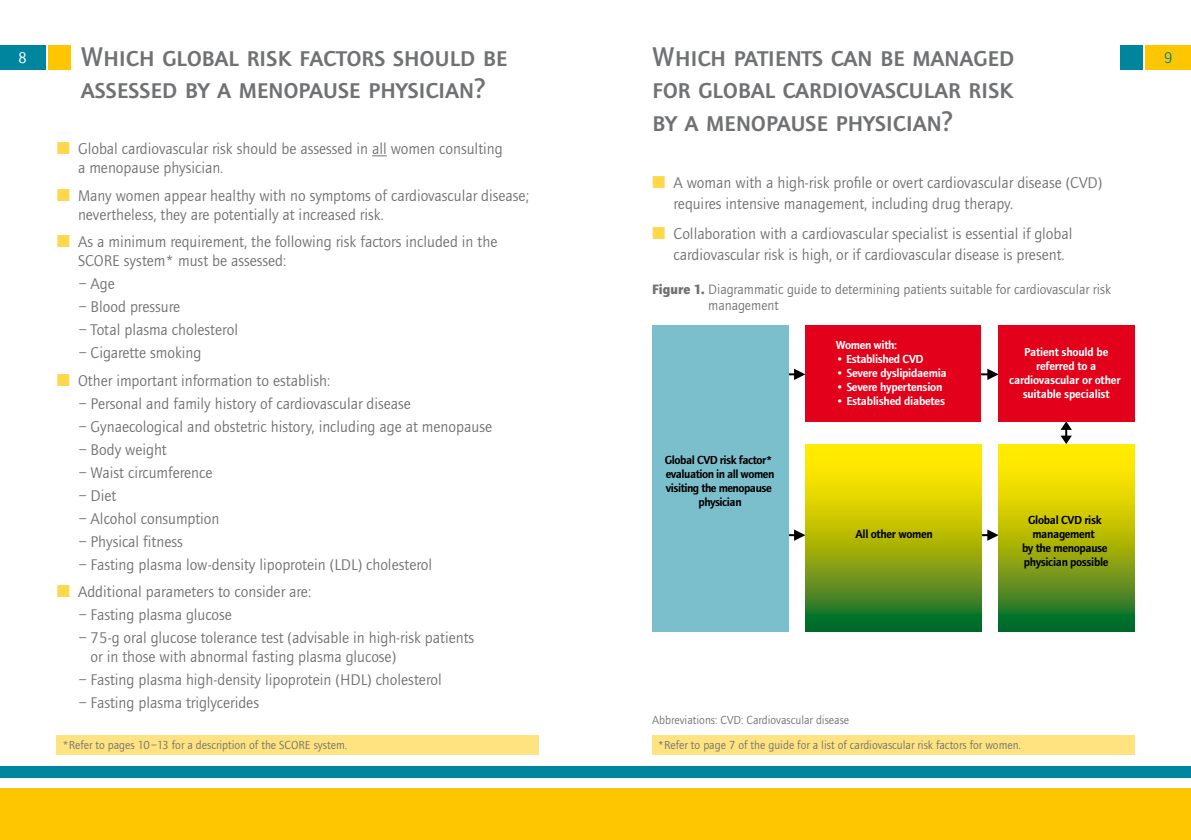
<style>
.page{position:relative;width:1191px;height:840px;background:#fff}
.page>*{position:absolute;margin:0;border:0;box-sizing:border-box;transform-origin:0 0}
.t1{font:500 28px/32px "Foundry Journal SC";color:#707173}
.t2{font:16px/19px "Foundry Journal";color:#707173}
.t3{font:16px "Foundry Journal";color:#fff}
.t4{font:16px "Foundry Journal";color:#00859f}
.t5{font:14px/16px "Foundry Journal";color:#707173}
.t6{font:12px "Foundry Journal";color:#707173}
.t7{font:600 12px/14px "Foundry Journal";letter-spacing:-.02em;color:#fff;text-align:center}
.t8{font:600 12px/14px "Foundry Journal";letter-spacing:-.04em;color:#000;text-align:center}
.s1{font-weight:700}
</style>
<div class="page">
<div style="left:1145px;top:45px;width:46px;height:25px;background:#fdc600"></div>
<div style="left:1120px;top:45px;width:22px;height:25px;background:#00859f"></div>
<div style="left:0;top:788px;width:1191px;height:51px;background:#fdc600"></div>
<div style="left:0;top:45px;width:45px;height:25px;background:#00859f"></div>
<div style="left:0;top:765px;width:1191px;height:12px;background:#00859f"></div>
<div style="left:48px;top:45px;width:23px;height:25px;background:#fdc600"></div>
<svg style="left:372px;top:155px;width:15px;height:1px"></svg>
<svg style="left:987px;top:368px;width:11px;height:12px"></svg>
<hr style="left:974px;top:373px;width:21px;height:2px;background:#000">
<svg style="left:1060px;top:421px;width:11px;height:23px"></svg>
<svg style="left:987px;top:529px;width:11px;height:11px"></svg>
<hr style="left:974px;top:534px;width:21px;height:2px;background:#000">
<div style="left:805px;top:325px;width:176px;height:96px;background:#e2001a"></div>
<div style="left:998px;top:325px;width:136px;height:96px;background:#e2001a"></div>
<svg style="left:805px;top:444px;width:176px;height:187px;background:#a0b30d"></svg>
<svg style="left:998px;top:444px;width:136px;height:187px;background:#a0b30d"></svg>
<svg style="left:794px;top:368px;width:11px;height:12px"></svg>
<hr style="left:781px;top:373px;width:21px;height:2px;background:#000">
<svg style="left:794px;top:529px;width:11px;height:11px"></svg>
<hr style="left:781px;top:534px;width:21px;height:2px;background:#000">
<div style="left:652px;top:325px;width:136px;height:306px;background:#7cbfcc"></div>
<div style="left:57px;top:734px;width:482px;height:20px;background:#fee380"></div>
<div style="left:652px;top:734px;width:482px;height:20px;background:#fee380"></div>
<h1 class="t1" style="left:81px;top:41px;width:428px">Which global risk factors should be assessed by a menopause physician?</h1>
<h1 class="t1" style="left:652px;top:41px;width:363px;text-align:justify">Which patients can be managed for global cardiovascular risk by a menopause physician?</h1>
<p class="t3" style="left:18px;top:49px;width:10px">8</p>
<p class="t4" style="left:1164px;top:49px;width:10px">9</p>
<p class="t2" style="left:78px;top:140px;width:426px">Global cardiovascular risk should be assessed in all women consulting a menopause physician.</p>
<p class="t2" style="left:78px;top:186px;width:452px">Many women appear healthy with no symptoms of cardiovascular disease; nevertheless, they are potentially at increased risk.</p>
<p class="t2" style="left:78px;top:233px;width:421px">As a minimum requirement, the following risk factors included in the<br>SCORE system* must be assessed:</p>
<p class="t2" style="left:79px;top:275px;width:38px">– Age</p>
<p class="t2" style="left:79px;top:298px;width:103px">– Blood pressure</p>
<p class="t2" style="left:79px;top:321px;width:161px">– Total plasma cholesterol</p>
<p class="t2" style="left:78px;top:339px;width:254px;line-height:27.4px">– Cigarette smoking<br>Other important information to establish:</p>
<p class="t2" style="left:79px;top:394px;width:334px">– Personal and family history of cardiovascular disease</p>
<p class="t2" style="left:79px;top:417px;width:415px">– Gynaecological and obstetric history, including age at menopause</p>
<p class="t2" style="left:79px;top:440px;width:90px">– Body weight</p>
<p class="t2" style="left:79px;top:463px;width:135px">– Waist circumference</p>
<p class="t2" style="left:79px;top:486px;width:39px">– Diet</p>
<p class="t2" style="left:79px;top:509px;width:142px">– Alcohol consumption</p>
<p class="t2" style="left:79px;top:532px;width:106px">– Physical fitness</p>
<p class="t2" style="left:78px;top:551px;width:356px;line-height:27.4px">– Fasting plasma low-density lipoprotein (LDL) cholesterol<br>Additional parameters to consider are:</p>
<p class="t2" style="left:79px;top:605px;width:155px">– Fasting plasma glucose</p>
<p class="t2" style="left:91px;top:628px;width:385px;text-indent:-12px">– 75-g oral glucose tolerance test (advisable in high-risk patients or in those with abnormal fasting plasma glucose)</p>
<p class="t2" style="left:79px;top:670px;width:365px">– Fasting plasma high-density lipoprotein (HDL) cholesterol</p>
<p class="t2" style="left:79px;top:693px;width:182px">– Fasting plasma triglycerides</p>
<p class="t2" style="left:673px;top:173px;width:430px;line-height:21px">A woman with a high-risk profile or overt cardiovascular disease (CVD) requires intensive management, including drug therapy.</p>
<p class="t2" style="left:673px;top:223px;width:400px;line-height:21px">Collaboration with a cardiovascular specialist is essential if global cardiovascular risk is high, or if cardiovascular disease is present.</p>
<p class="t5" style="left:708px;top:282px;width:404px;text-indent:-56px"><span class="s1">Figure 1.</span> Diagrammatic guide to determining patients suitable for cardiovascular risk management</p>
<p class="t8" style="left:665px;top:452px;width:111px">Global CVD risk factor* evaluation in all women visiting the menopause physician</p>
<p class="t7" style="left:836px;top:338px;width:63px">Women with:</p>
<p class="t7" style="left:836px;top:352px;width:89px">• Established CVD</p>
<p class="t7" style="left:836px;top:366px;width:112px">• Severe dyslipidaemia</p>
<p class="t7" style="left:836px;top:380px;width:108px">• Severe hypertension</p>
<p class="t7" style="left:836px;top:394px;width:111px">• Established diabetes</p>
<p class="t8" style="left:855px;top:526px;width:79px">All other women</p>
<p class="t6" style="left:652px;top:713px;width:199px">Abbreviations: CVD: Cardiovascular disease</p>
<p class="t7" style="left:1009px;top:344px;width:113px">Patient should be referred to a cardiovascular or other suitable specialist</p>
<p class="t8" style="left:1022px;top:512px;width:88px">Global CVD risk management<br>by the menopause physician possible</p>
<p class="t6" style="left:62px;top:737px;width:286px">*Refer to pages 10–13 for a description of the SCORE system.</p>
<p class="t6" style="left:658px;top:737px;width:364px">*Refer to page 7 of the guide for a list of cardiovascular risk factors for women.</p>
</div>
